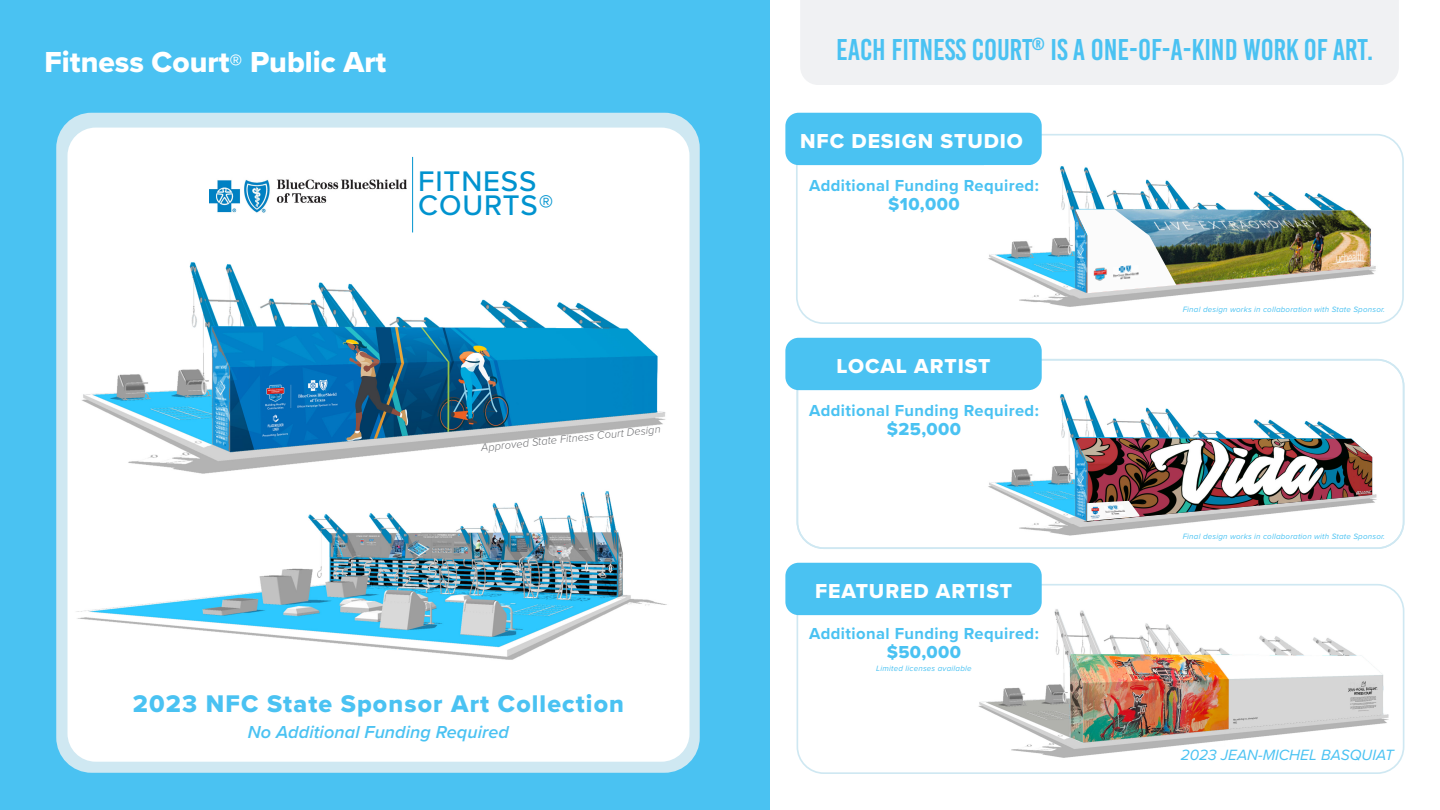
<style>
.page{position:relative;width:1440px;height:810px;background:#fff}
.page>*{position:absolute;margin:0;border:0;box-sizing:border-box;transform-origin:0 0}
.t1{font:30px "Bebas Kai";color:#4ac2f2}
.t2{font:30px "Proxima Nova Extrabld";color:#fff}
.t3{font:500 29.4px "Proxima Nova";letter-spacing:.03em;color:#0193cf}
.t4{font:25px "Proxima Nova Extrabld";letter-spacing:.045em;color:#4ac2f2}
.t5{font:20.9px "Proxima Nova Extrabld";letter-spacing:.045em;color:#fff}
.t6{font:italic 600 18px "Proxima Nova";letter-spacing:.005em;color:#4ac2f2}
.t7{font:18px "Proxima Nova Extrabld";letter-spacing:.025em;color:#4ac2f2}
.t8{font:700 16.5px "Proxima Nova";letter-spacing:.025em;color:#4ac2f2}
.t9{font:italic 15.4px "Proxima Nova";color:#4ac2f2}
.t10{font:italic 300 11px "Proxima Nova";color:#6c6d70}
.t11{font:italic 8px "Proxima Nova";letter-spacing:.025em;color:#4ac2f2}
.s1{font-family:"Proxima Nova";font-weight:700;font-size:26px}
</style>
<div class="page">
<div style="left:0;top:0;width:770px;height:810px;background:#4ac2f2"></div>
<svg style="left:56px;top:113px;width:644px;height:660px;background:#cee7f2"></svg>
<div style="left:68px;top:128px;width:621px;height:634px;background:#fff;border-radius:28px"></div>
<img style="left:971px;top:603px;width:434px;height:163px">
<div style="left:796px;top:134px;width:608px;height:190px;border:2px solid #cfe8f2;border-radius:26px"></div>
<div style="left:797px;top:584px;width:607px;height:190px;border:2px solid #cfe8f2;border-radius:26px"></div>
<div style="left:785px;top:113px;width:257px;height:52px;background:#4ac2f2;border-radius:13px"></div>
<div style="left:785px;top:338px;width:257px;height:52px;background:#4ac2f2;border-radius:13px"></div>
<div style="left:785px;top:563px;width:257px;height:52px;background:#4ac2f2;border-radius:13px"></div>
<img style="left:933px;top:385px;width:472px;height:164px">
<img style="left:984px;top:394px;width:402px;height:146px">
<hr style="left:412px;top:157px;width:1px;height:75px;background:#0193cf">
<img style="left:210px;top:179px;width:196px;height:34px">
<img style="left:82px;top:262px;width:584px;height:212px">
<img style="left:76px;top:491px;width:591px;height:169px">
<div style="left:73px;top:654px;width:156px;height:14px;background:#fff"></div>
<img style="left:76px;top:647px;width:66px;height:7px">
<div style="left:800px;top:0;width:599px;height:85px;background:#f0f1f3"></div>
<img style="left:933px;top:156px;width:471px;height:164px">
<img style="left:984px;top:165px;width:402px;height:147px">
<img style="left:1076px;top:209px;width:294px;height:84px">
<img style="left:1094px;top:267px;width:14px;height:15px">
<img style="left:1113px;top:265px;width:26px;height:15px">
<p class="t2" style="left:44px;top:40px;width:343px">Fitness Court<span class="s1">®</span> Public Art</p>
<p class="t3" style="left:418px;top:160px;width:120px">FITNESS</p>
<p class="t3" style="left:418px;top:184px;width:137px">COURTS®</p>
<p class="t10" style="left:480px;top:440px;width:182px;rotate:-6deg">Approved State Fitness Court Design</p>
<p class="t4" style="left:133px;top:685px;width:493px">2023 NFC State Sponsor Art Collection</p>
<p class="t6" style="left:248px;top:718px;width:263px">No Additional Funding Required</p>
<p class="t1" style="left:836px;top:34px;width:539px">EACH FITNESS COURT<sup>®</sup> IS A ONE-OF-A-KIND WORK OF ART.</p>
<p class="t5" style="left:800px;top:126px;width:224px">NFC DESIGN STUDIO</p>
<p class="t8" style="left:809px;top:173px;width:231px">Additional Funding Required:</p>
<p class="t7" style="left:888px;top:190px;width:73px">$10,000</p>
<p class="t5" style="left:837px;top:351px;width:155px">LOCAL ARTIST</p>
<p class="t8" style="left:809px;top:398px;width:231px">Additional Funding Required:</p>
<p class="t7" style="left:887px;top:415px;width:76px">$25,000</p>
<p class="t5" style="left:815px;top:576px;width:199px">FEATURED ARTIST</p>
<p class="t8" style="left:809px;top:621px;width:231px">Additional Funding Required:</p>
<p class="t7" style="left:887px;top:639px;width:76px">$50,000</p>
<p class="t11" style="left:876px;top:663px;width:97px">Limited licenses available</p>
<p class="t11" style="left:1183px;top:303px;width:204px">Final design works in collaboration with State Sponsor.</p>
<p class="t11" style="left:1183px;top:530px;width:204px">Final design works in collaboration with State Sponsor.</p>
<p class="t9" style="left:1181px;top:743px;width:215px">2023 JEAN-MICHEL BASQUIAT</p>
</div>
